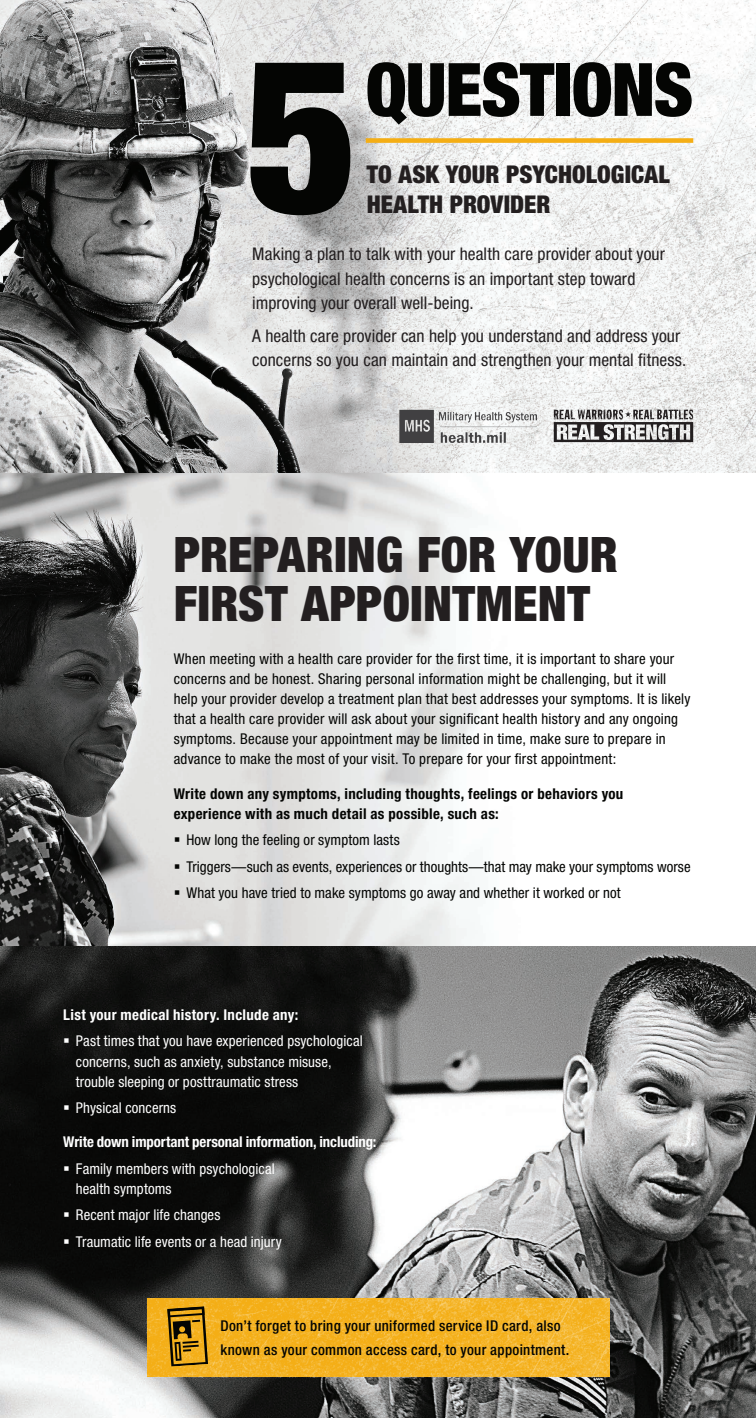
<style>
.page{position:relative;width:756px;height:1418px;background:#fff}
.page>*{position:absolute;margin:0;border:0;box-sizing:border-box;transform-origin:0 0}
.t1{font:900 condensed 215.25px "Helvetica Neue LT Std";color:#040503}
.t2{font:900 condensed 73.67px "Helvetica Neue LT Std";letter-spacing:-.015em;color:#040503}
.t3{font:900 condensed 49px/49px "Helvetica Neue LT Std";letter-spacing:.005em;color:#231f20}
.t4{font:900 condensed 24.5px/29.8px "Helvetica Neue LT Std";color:#231f20}
.Intro-Bullets{font:condensed 17.5px/24.5px "Helvetica Neue LT Std";letter-spacing:.005em;color:#231f20}
.Body_text{font:condensed 14.88px/20.1px "Helvetica Neue LT Std";letter-spacing:.015em;color:#040503}
.t5{font:condensed 14.88px/20.1px "Helvetica Neue LT Std";letter-spacing:.005em;color:#fff}
.Body_text-2{font:700 condensed 14.88px/20.1px "Helvetica Neue LT Std";letter-spacing:.02em;color:#040503}
.Body_text-3{font:500 condensed 14.88px/24.5px "Helvetica Neue LT Std";letter-spacing:.02em;color:#040503}
.Body_text-4{font:700 condensed 14.88px "Helvetica Neue LT Std";letter-spacing:-.005em;color:#fff}
.Body_text-5{font:700 condensed 14.88px "Helvetica Neue LT Std";letter-spacing:.02em;color:#fff}
</style>
<div class="page">
<img style="left:0;top:0;width:756px;height:946px">
<img style="left:400px;top:409px;width:137px;height:33px">
<svg style="left:554px;top:409px;width:139px;height:33px"></svg>
<div style="left:366px;top:138px;width:327px;height:5px;background:#f4ae15"></div>
<img style="left:0;top:946px;width:756px;height:472px">
<img style="left:147px;top:1298px;width:463px;height:79px">
<svg style="left:167px;top:1306px;width:41px;height:60px;background:#9b7115"></svg>
<h1 class="t1" style="left:246px;top:3px;width:113px">5</h1>
<h1 class="t2" style="left:366px;top:44px;width:329px">QUESTIONS</h1>
<h1 class="t4" style="left:367px;top:159px;width:305px">TO ASK YOUR PSYCHOLOGICAL<br>HEALTH PROVIDER</h1>
<p class="Intro-Bullets" style="left:252px;top:242px;width:414px">Making a plan to talk with your health care provider about your psychological health concerns is an important step toward improving your overall well-being.</p>
<p class="Intro-Bullets" style="left:252px;top:323px;width:436px">A health care provider can help you understand and address your concerns so you can maintain and strengthen your mental fitness.</p>
<h2 class="t3" style="left:174px;top:529px;width:446px">PREPARING FOR YOUR<br>FIRST APPOINTMENT</h2>
<p class="Body_text" style="left:174px;top:648px;width:518px">When meeting with a health care provider for the first time, it is important to share your concerns and be honest. Sharing personal information might be challenging, but it will help your provider develop a treatment plan that best addresses your symptoms. It is likely that a health care provider will ask about your significant health history and any ongoing symptoms. Because your appointment may be limited in time, make sure to prepare in advance to make the most of your visit. To prepare for your first appointment:</p>
<p class="Body_text-2" style="left:174px;top:783px;width:451px">Write down any symptoms, including thoughts, feelings or behaviors you experience with as much detail as possible, such as:</p>
<p class="Body_text" style="left:174px;top:829px;width:228px">▪ How long the feeling or symptom lasts</p>
<p class="Body_text" style="left:174px;top:856px;width:518px">▪ Triggers—such as events, experiences or thoughts—that may make your symptoms worse</p>
<p class="Body_text" style="left:174px;top:882px;width:448px">▪ What you have tried to make symptoms go away and whether it worked or not</p>
<p class="Body_text-5" style="left:63px;top:1005px;width:237px">List your medical history. Include any:</p>
<p class="t5" style="left:76px;top:1031px;width:288px;text-indent:-13px">▪ Past times that you have experienced psychological concerns, such as anxiety, substance misuse, trouble sleeping or posttraumatic stress</p>
<p class="t5" style="left:63px;top:1097px;width:115px">▪ Physical concerns</p>
<p class="Body_text-4" style="left:63px;top:1133px;width:315px">Write down important personal information, including:</p>
<p class="t5" style="left:76px;top:1158px;width:201px;text-indent:-13px">▪ Family members with psychological health symptoms</p>
<p class="t5" style="left:63px;top:1205px;width:159px">▪ Recent major life changes</p>
<p class="t5" style="left:63px;top:1231px;width:220px">▪ Traumatic life events or a head injury</p>
<p class="Body_text-3" style="left:220px;top:1312px;width:351px">Don’t forget to bring your uniformed service ID card, also known as your common access card, to your appointment.</p>
</div>
